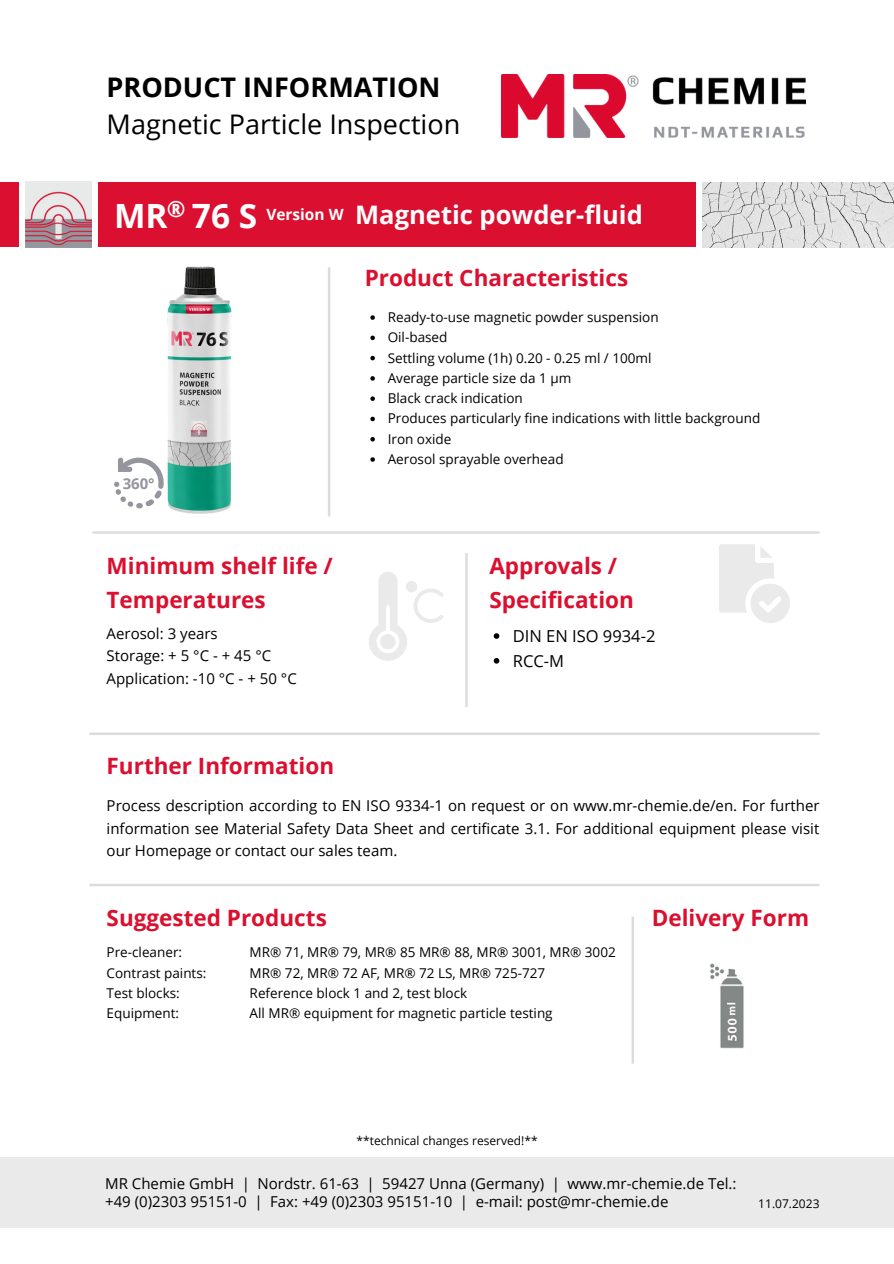
<style>
.page{position:relative;width:894px;height:1264px;background:#fff}
.page>*{position:absolute;margin:0;border:0;box-sizing:border-box;transform-origin:0 0}
.t1{font:700 33.45px "Open Sans";color:#fff}
.t2{font:700 33.45px "Open Sans";color:#fefefe}
.t3{font:27px "Open Sans";color:#000}
.t4{font:700 27px "Open Sans";color:#000}
.t5{font:700 25.5px "Open Sans";color:#fefefe}
.t6{font:700 22.5px/33.8px "Open Sans";color:#db0f2f}
.t7{font:700 22.5px "Open Sans";color:#fff}
.t8{font:16.5px "Open Sans";color:#000}
.t9{font:700 15.45px "Open Sans";color:#fff}
.t10{font:15px/22.5px "Open Sans";color:#000}
.t11{font:700 15px "Open Sans";color:#94959d}
.t12{font:13.5px/20.2px "Open Sans";color:#000}
.t13{font:12px "Open Sans";color:#000}
</style>
<div class="page">
<svg style="left:89px;top:732px;width:730px;height:3px"></svg>
<hr style="left:92px;top:531px;width:727px;height:3px;background:#e2e3e5">
<svg style="left:89px;top:884px;width:730px;height:2px"></svg>
<svg style="left:328px;top:267px;width:2px;height:249px"></svg>
<svg style="left:465px;top:553px;width:2px;height:154px"></svg>
<img style="left:501px;top:74px;width:304px;height:63px">
<div style="left:98px;top:182px;width:597px;height:64px;background:#db0f2f"></div>
<img style="left:163px;top:266px;width:69px;height:248px">
<div style="left:0;top:1157px;width:893px;height:70px;background:#e9eae9"></div>
<svg style="left:631px;top:916px;width:3px;height:147px"></svg>
<div style="left:406px;top:581px;width:11px;height:11px;background:#e9eae9;border-radius:50%"></div>
<svg style="left:414px;top:589px;width:29px;height:34px"></svg>
<svg style="left:369px;top:572px;width:38px;height:88px"></svg>
<img style="left:702px;top:182px;width:191px;height:66px">
<img style="left:25px;top:181px;width:67px;height:67px">
<div style="left:0;top:182px;width:19px;height:64px;background:#db0f2f"></div>
<svg style="left:370px;top:315px;width:5px;height:5px"></svg>
<svg style="left:370px;top:335px;width:5px;height:5px"></svg>
<svg style="left:370px;top:356px;width:5px;height:4px"></svg>
<svg style="left:370px;top:376px;width:5px;height:4px"></svg>
<svg style="left:370px;top:396px;width:5px;height:5px"></svg>
<svg style="left:370px;top:417px;width:5px;height:4px"></svg>
<svg style="left:370px;top:437px;width:5px;height:4px"></svg>
<svg style="left:370px;top:457px;width:5px;height:5px"></svg>
<svg style="left:719px;top:544px;width:70px;height:79px"></svg>
<svg style="left:493px;top:633px;width:6px;height:6px"></svg>
<svg style="left:493px;top:658px;width:6px;height:5px"></svg>
<svg style="left:114px;top:457px;width:49px;height:51px"></svg>
<img style="left:710px;top:963px;width:34px;height:85px">
<p class="t4" style="left:107px;top:68px;width:335px">PRODUCT INFORMATION</p>
<p class="t3" style="left:107px;top:105px;width:355px">Magnetic Particle Inspection</p>
<p class="t2" style="left:114px;top:192px;width:55px">MR</p>
<p class="t7" style="left:167px;top:193px;width:20px">®</p>
<p class="t1" style="left:192px;top:192px;width:67px">76 S</p>
<p class="t5" style="left:355px;top:197px;width:289px">Magnetic powder-fluid</p>
<p class="t9" style="left:266px;top:204px;width:79px">Version W</p>
<p class="t11" style="left:123px;top:473px;width:34px">360°</p>
<p class="t6" style="left:107px;top:549px;width:228px">Minimum shelf life /<br>Temperatures</p>
<p class="t10" style="left:107px;top:621px;width:113px">Aerosol: 3 years</p>
<p class="t10" style="left:107px;top:644px;width:166px">Storage: + 5 °C - + 45 °C</p>
<p class="t10" style="left:107px;top:667px;width:192px">Application: -10 °C - + 50 °C</p>
<p class="t6" style="left:107px;top:748px;width:229px">Further Information</p>
<p class="t6" style="left:364px;top:260px;width:265px">Product Characteristics</p>
<p class="t12" style="left:387px;top:307px;width:272px">Ready-to-use magnetic powder suspension</p>
<p class="t12" style="left:387px;top:327px;width:61px">Oil-based</p>
<p class="t12" style="left:387px;top:347px;width:265px">Settling volume (1h) 0.20 - 0.25 ml / 100ml</p>
<p class="t12" style="left:387px;top:367px;width:185px">Average particle size da 1 µm</p>
<p class="t12" style="left:387px;top:388px;width:137px">Black crack indication</p>
<p class="t12" style="left:387px;top:408px;width:374px">Produces particularly fine indications with little background</p>
<p class="t12" style="left:387px;top:428px;width:65px">Iron oxide</p>
<p class="t12" style="left:387px;top:448px;width:177px">Aerosol sprayable overhead</p>
<p class="t6" style="left:489px;top:549px;width:146px">Approvals /<br>Specification</p>
<p class="t8" style="left:512px;top:624px;width:144px">DIN EN ISO 9934-2</p>
<p class="t8" style="left:512px;top:649px;width:53px">RCC-M</p>
<p class="t10" style="left:107px;top:794px;width:714px;text-align:justify">Process description according to EN ISO 9334-1 on request or on www.mr-chemie.de/en. For further information see Material Safety Data Sheet and certificate 3.1. For additional equipment please visit our Homepage or contact our sales team.</p>
<p class="t6" style="left:107px;top:900px;width:222px">Suggested Products</p>
<p class="t12" style="left:107px;top:942px;width:77px">Pre-cleaner:</p>
<p class="t12" style="left:107px;top:962px;width:101px">Contrast paints:</p>
<p class="t12" style="left:107px;top:982px;width:75px">Test blocks:<br>Equipment:</p>
<p class="t12" style="left:249px;top:942px;width:367px">MR® 71, MR® 79, MR® 85 MR® 88, MR® 3001, MR® 3002</p>
<p class="t12" style="left:249px;top:962px;width:297px">MR® 72, MR® 72 AF, MR® 72 LS, MR® 725-727</p>
<p class="t12" style="left:249px;top:982px;width:219px">Reference block 1 and 2, test block</p>
<p class="t12" style="left:249px;top:1002px;width:304px">All MR® equipment for magnetic particle testing</p>
<p class="t6" style="left:651px;top:900px;width:159px">Delivery Form</p>
<p class="t13" style="left:356px;top:1132px;width:183px">**technical changes reserved!**</p>
<p class="t10" style="left:105px;top:1174px;width:632px;line-height:18px">MR Chemie GmbH | Nordstr. 61-63 | 59427 Unna (Germany) | www.mr-chemie.de Tel.: +49 (0)2303 95151-0 | Fax: +49 (0)2303 95151-10 | e-mail: post@mr-chemie.de</p>
<p class="t13" style="left:758px;top:1194px;width:63px">11.07.2023</p>
</div>
